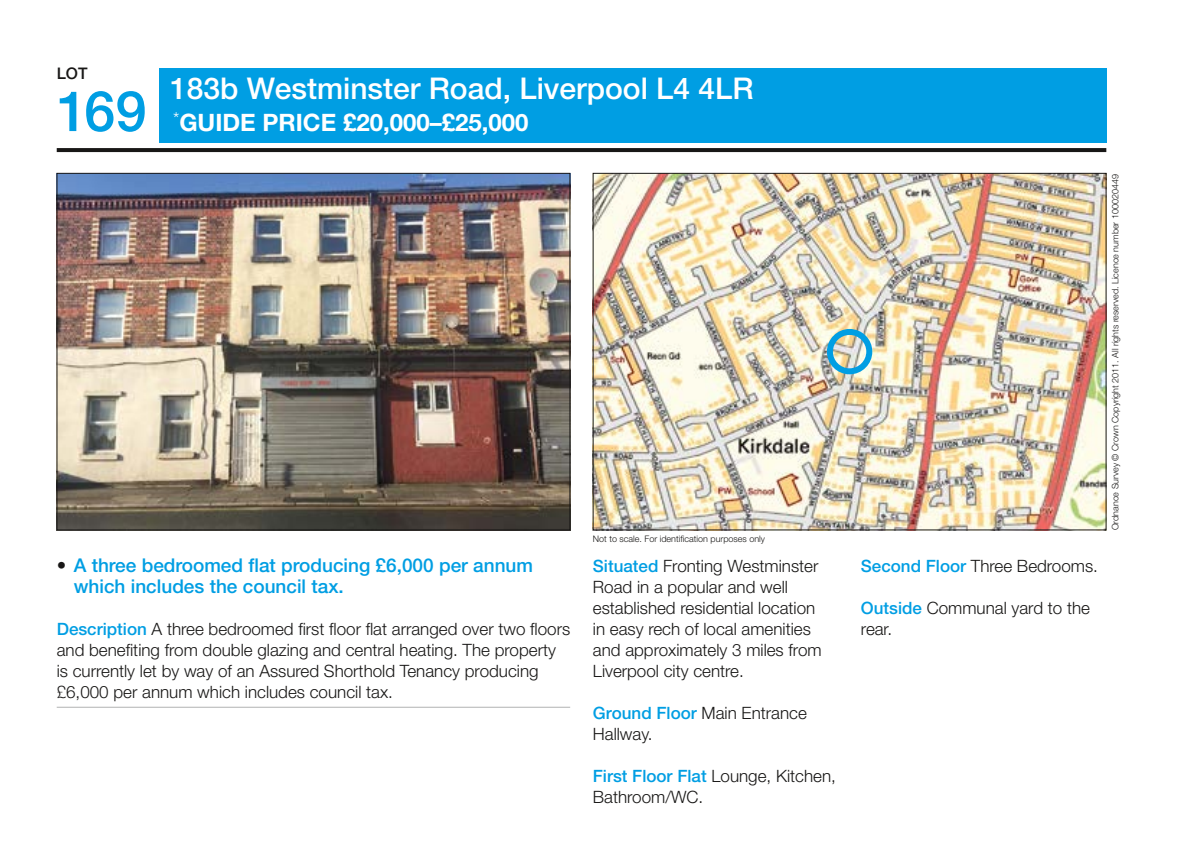
<style>
.page{position:relative;width:1190px;height:845px;background:#fff}
.page>*{position:absolute;margin:0;border:0;box-sizing:border-box;transform-origin:0 0}
.t1{font:500 56px "Helvetica Neue LT Std";color:#009ee3}
.t2{font:500 30px "Helvetica Neue LT Std";color:#fff}
.t3{font:700 24px "Helvetica Neue LT Std";color:#fff}
.t4{font:500 19px/21px "Helvetica Neue LT Std";color:#009ee3}
.t5{font:300 17px/21px "Helvetica Neue LT Std";color:#181716}
.t6{font:500 16px "Helvetica Neue LT Std";color:#181716}
.t7{font:300 9px "Helvetica Neue LT Std";color:#181716}
.s1{color:#181716}
.s2{font-weight:500;color:#009ee3}
</style>
<div class="page">
<div style="left:159px;top:68px;width:947px;height:74px;background:#009ee3"></div>
<svg style="left:57px;top:148px;width:1049px;height:4px;background:#1c1b1a"></svg>
<img style="left:59px;top:175px;width:509px;height:353px">
<img style="left:594px;top:175px;width:510px;height:353px">
<div style="left:826px;top:329px;width:46px;height:45px;border:6px solid #009ee3;border-radius:50%"></div>
<hr style="left:57px;top:707px;width:513px;height:1px;background:#b1b2b3">
<p class="t6" style="left:57px;top:64px;width:32px">LOT</p>
<h1 class="t1" style="left:57px;top:78px;width:91px">169</h1>
<h2 class="t2" style="left:170px;top:71px;width:585px">183b Westminster Road, Liverpool L4 4LR</h2>
<h3 class="t3" style="left:173px;top:108px;width:357px"><sup>*</sup>GUIDE PRICE £20,000–£25,000</h3>
<p class="t7" style="left:592px;top:533px;width:174px">Not to scale. For identification purposes only</p>
<p class="t4" style="left:74px;top:555px;width:461px;text-indent:-17px"><span class="s1">•</span> A three bedroomed flat producing £6,000 per annum which includes the council tax.</p>
<p class="t5" style="left:57px;top:618px;width:515px"><span class="s2">Description</span> A three bedroomed first floor flat arranged over two floors and benefiting from double glazing and central heating. The property is currently let by way of an Assured Shorthold Tenancy producing £6,000 per annum which includes council tax.</p>
<p class="t5" style="left:592px;top:555px;width:230px"><span class="s2">Situated</span> Fronting Westminster<br>Road in a popular and well established residential location in easy rech of local amenities and approximately 3 miles from<br>Liverpool city centre.</p>
<p class="t5" style="left:592px;top:702px;width:215px"><span class="s2">Ground Floor</span> Main Entrance<br>Hallway.</p>
<p class="t5" style="left:592px;top:765px;width:244px"><span class="s2">First Floor Flat</span> Lounge, Kitchen,<br>Bathroom/WC.</p>
<p class="t5" style="left:860px;top:555px;width:238px"><span class="s2">Second Floor</span> Three Bedrooms.</p>
<p class="t5" style="left:860px;top:597px;width:230px"><span class="s2">Outside</span> Communal yard to the rear.</p>
<p class="t7" style="left:1109px;top:530px;width:357px;rotate:-90deg">Ordnance Survey © Crown Copyright 2011. All rights reserved. Licence number 100020449</p>
</div>
